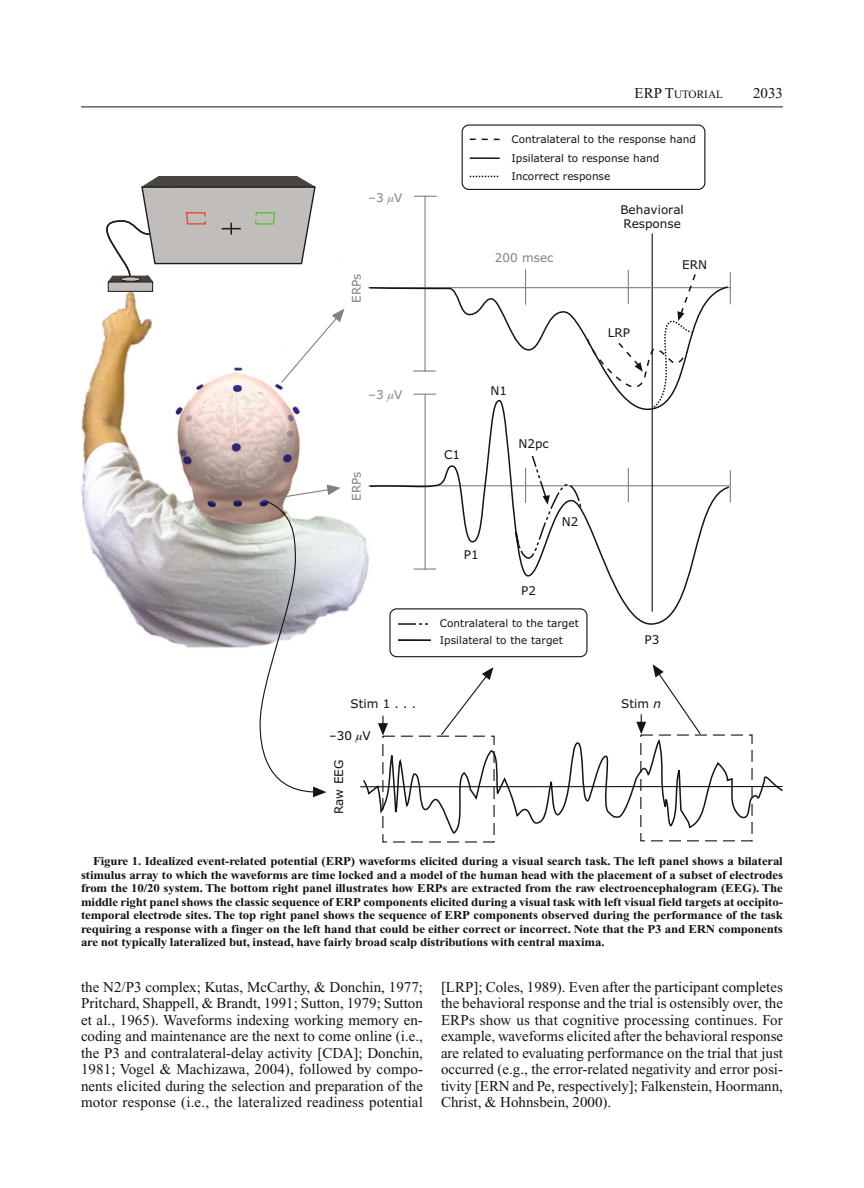
<style>
.page{position:relative;width:864px;height:1188px;background:#fff}
.page>*{position:absolute;margin:0;border:0;box-sizing:border-box;transform-origin:0 0}
.t1{font:15px/16.5px "Times New Roman";letter-spacing:.005em;color:#131413;text-align:justify}
.t2{font:15px "Times New Roman";color:#131413}
.t3{font:700 12px/13.5px "Times New Roman";letter-spacing:-.01em;color:#131413;text-align:justify;scale:1.07 1}
.t4{font:12px/14.4px "Verdana";color:#131413}
.t5{font:12px "Verdana";color:#818181}
.t6{font:12px "Verdana";color:#080907}
.t7{font:11.25px "Times New Roman";color:#131413}
.t8{font:10.5px/16.2px "Verdana";color:#131413}
.s1{font-size:15px}
.s2{font-family:"Math Greek";font-style:italic}
.s3{font-style:italic}
</style>
<div class="page">
<hr style="left:81px;top:106px;width:702px;height:1px;background:#131413">
<img style="left:81px;top:282px;width:287px;height:366px">
<hr style="left:360px;top:786px;width:423px;height:1px;background:#131413">
<svg style="left:362px;top:664px;width:421px;height:171px"></svg>
<svg style="left:368px;top:410px;width:363px;height:215px"></svg>
<hr style="left:652px;top:234px;width:1px;height:378px;background:#131413">
<svg style="left:398px;top:623px;width:33px;height:2px"></svg>
<hr style="left:398px;top:639px;width:33px;height:2px;background:#131413">
<div style="left:389px;top:608px;width:199px;height:49px;border:1px solid #131413;border-radius:7px"></div>
<hr style="left:425px;top:196px;width:1px;height:176px;background:#818181">
<hr style="left:525px;top:270px;width:1px;height:35px;background:#818181">
<hr style="left:628px;top:270px;width:1px;height:34px;background:#818181">
<hr style="left:730px;top:272px;width:1px;height:32px;background:#818181">
<svg style="left:368px;top:285px;width:362px;height:125px"></svg>
<svg style="left:470px;top:139px;width:30px;height:1px"></svg>
<svg style="left:470px;top:176px;width:29px;height:1px"></svg>
<hr style="left:470px;top:157px;width:30px;height:2px;background:#131413">
<svg style="left:280px;top:309px;width:65px;height:75px"></svg>
<svg style="left:259px;top:485px;width:82px;height:312px"></svg>
<div style="left:462px;top:124px;width:243px;height:66px;border:1px solid #131413;border-radius:7px"></div>
<hr style="left:413px;top:370px;width:23px;height:2px;background:#818181">
<svg style="left:414px;top:196px;width:23px;height:1px"></svg>
<svg style="left:414px;top:394px;width:22px;height:1px"></svg>
<hr style="left:414px;top:568px;width:22px;height:2px;background:#818181">
<svg style="left:586px;top:272px;width:111px;height:137px"></svg>
<svg style="left:514px;top:454px;width:69px;height:105px"></svg>
<div style="left:108px;top:282px;width:45px;height:9px;background:#c0bdbb"></div>
<div style="left:108px;top:282px;width:45px;height:10px;border:1px solid #1f1b1b"></div>
<svg style="left:106px;top:176px;width:210px;height:106px"></svg>
<p class="t7" style="left:635px;top:90px;width:90px"><span class="s1">ERP T</span>UTORIAL</p>
<p class="t2" style="left:753px;top:87px;width:31px">2033</p>
<p class="t5" style="left:368px;top:192px;width:36px">–3 <span class="s2">μ</span>V</p>
<p class="t5" style="left:352px;top:303px;width:31px;rotate:-90deg">ERPs</p>
<p class="t5" style="left:368px;top:390px;width:36px">–3 <span class="s2">μ</span>V</p>
<p class="t5" style="left:352px;top:501px;width:31px;rotate:-90deg">ERPs</p>
<p class="t8" style="left:511px;top:132px;width:186px">Contralateral to the response hand</p>
<p class="t8" style="left:511px;top:169px;width:100px">Incorrect response</p>
<p class="t8" style="left:511px;top:151px;width:149px">Ipsilateral to response hand</p>
<p class="t5" style="left:495px;top:253px;width:60px">200 msec</p>
<p class="t4" style="left:444px;top:449px;width:18px">C1</p>
<p class="t4" style="left:490px;top:384px;width:18px">N1</p>
<p class="t4" style="left:519px;top:438px;width:32px">N2pc</p>
<p class="t4" style="left:464px;top:549px;width:16px">P1</p>
<p class="t4" style="left:521px;top:584px;width:16px">P2</p>
<p class="t4" style="left:562px;top:516px;width:18px">N2</p>
<p class="t8" style="left:440px;top:616px;width:141px">Contralateral to the target<br>Ipsilateral to the target</p>
<p class="t4" style="left:620px;top:204px;width:65px">Behavioral<br>Response</p>
<p class="t4" style="left:608px;top:326px;width:24px">LRP</p>
<p class="t4" style="left:682px;top:258px;width:26px">ERN</p>
<p class="t4" style="left:644px;top:634px;width:16px">P3</p>
<p class="t4" style="left:351px;top:698px;width:67px">Stim 1 . . .</p>
<p class="t4" style="left:621px;top:698px;width:41px">Stim <span class="s3">n</span></p>
<p class="t6" style="left:329px;top:731px;width:43px">–30 <span class="s2">μ</span>V</p>
<p class="t4" style="left:333px;top:814px;width:56px;rotate:-90deg">Raw EEG</p>
<p class="t3" style="left:81px;top:856px;width:658px;text-indent:12px">Figure 1. Idealized event-related potential (ERP) waveforms elicited during a visual search task. The left panel shows a bilateral stimulus array to which the waveforms are time locked and a model of the human head with the placement of a subset of electrodes from the 10/20 system. The bottom right panel illustrates how ERPs are extracted from the raw electroencephalogram (EEG). The middle right panel shows the classic sequence of ERP components elicited during a visual task with left visual field targets at occipito&shy;temporal electrode sites. The top right panel shows the sequence of ERP components observed during the performance of the task requiring a response with a finger on the left hand that could be either correct or incorrect. Note that the P3 and ERN components are not typically lateralized but, instead, have fairly broad scalp distributions with central maxima.</p>
<p class="t1" style="left:81px;top:980px;width:344px">the N2/P3 complex; Kutas, McCarthy, &amp; Donchin, 1977; Pritchard, Shappell, &amp; Brandt, 1991; Sutton, 1979; Sutton et al., 1965). Waveforms indexing working memory en&shy;coding and maintenance are the next to come online (i.e., the P3 and contralateral-delay activity [CDA]; Donchin, 1981; Vogel &amp; Machizawa, 2004), followed by compo&shy;nents elicited during the selection and preparation of the motor response (i.e., the lateralized readiness potential</p>
<p class="t1" style="left:441px;top:980px;width:344px">[LRP]; Coles, 1989). Even after the participant completes the behavioral response and the trial is ostensibly over, the ERPs show us that cognitive processing continues. For example, waveforms elicited after the behavioral response are related to evaluating performance on the trial that just occurred (e.g., the error- related negativity and error posi&shy;tivity [ERN and Pe, respectively]; Falkenstein, Hoormann, Christ, &amp; Hohnsbein, 2000).</p>
</div>
